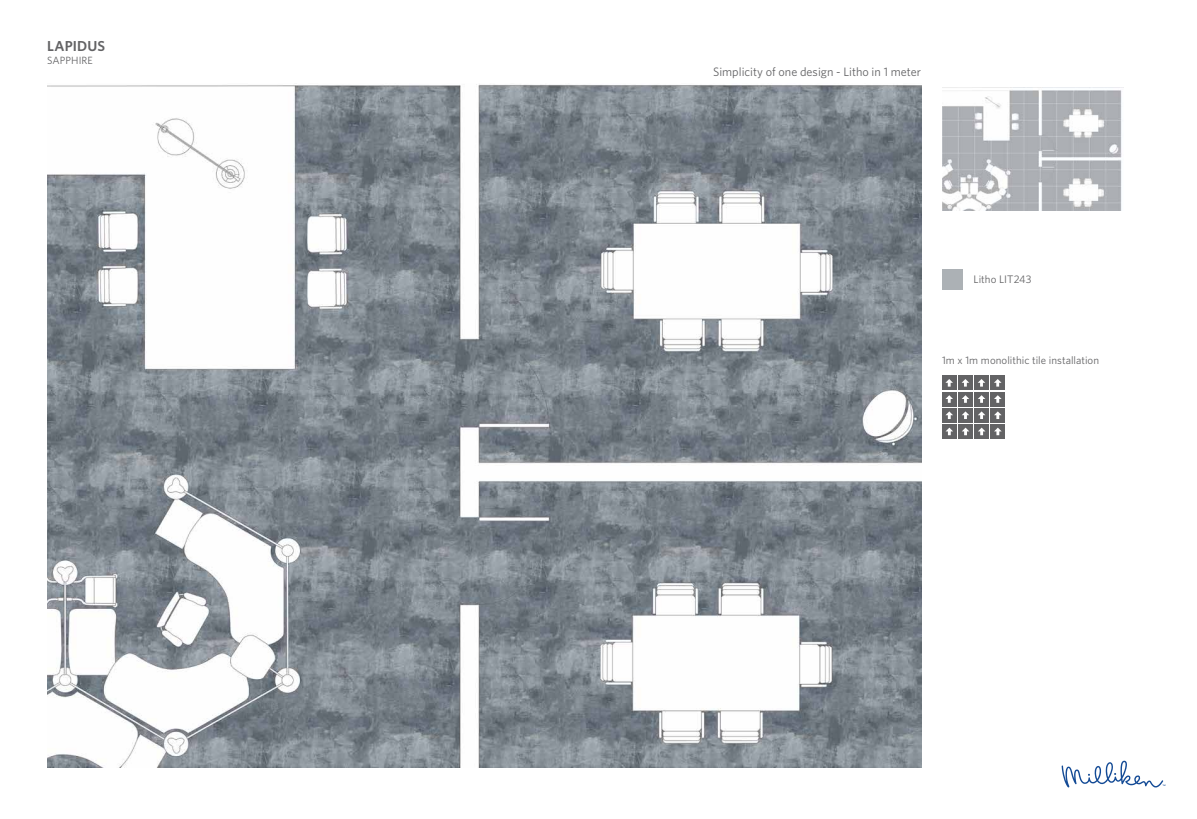
<style>
.page{position:relative;width:1197px;height:819px;background:#fff}
.page>*{position:absolute;margin:0;border:0;box-sizing:border-box;transform-origin:0 0}
.t1{font:600 14.44px "Whitney";letter-spacing:.005em;color:#636365}
.t2{font:12.25px "Whitney";color:#636365}
.t3{font:10.94px "Whitney";color:#636365}
.t4{font:10.5px "Whitney";letter-spacing:.005em;color:#636365}
</style>
<div class="page">
<svg style="left:1062px;top:761px;width:104px;height:27px"></svg>
<img style="left:47px;top:84px;width:874px;height:683px">
<img style="left:942px;top:87px;width:182px;height:123px">
<div style="left:958px;top:408px;width:15px;height:14px;background:#636365"></div>
<svg style="left:962px;top:411px;width:7px;height:8px"></svg>
<div style="left:974px;top:408px;width:15px;height:14px;background:#636365"></div>
<svg style="left:978px;top:411px;width:7px;height:8px"></svg>
<div style="left:991px;top:408px;width:14px;height:14px;background:#636365"></div>
<svg style="left:994px;top:411px;width:8px;height:8px"></svg>
<div style="left:942px;top:424px;width:15px;height:15px;background:#636365"></div>
<svg style="left:946px;top:428px;width:7px;height:7px"></svg>
<div style="left:958px;top:424px;width:15px;height:15px;background:#636365"></div>
<svg style="left:962px;top:428px;width:7px;height:7px"></svg>
<div style="left:974px;top:424px;width:15px;height:15px;background:#636365"></div>
<svg style="left:978px;top:428px;width:7px;height:7px"></svg>
<div style="left:991px;top:424px;width:14px;height:15px;background:#636365"></div>
<svg style="left:994px;top:428px;width:8px;height:7px"></svg>
<div style="left:942px;top:376px;width:14px;height:14px;background:#636365"></div>
<svg style="left:945px;top:379px;width:8px;height:8px"></svg>
<div style="left:958px;top:376px;width:15px;height:14px;background:#636365"></div>
<svg style="left:962px;top:379px;width:7px;height:8px"></svg>
<div style="left:974px;top:376px;width:15px;height:14px;background:#636365"></div>
<svg style="left:978px;top:379px;width:7px;height:8px"></svg>
<div style="left:991px;top:376px;width:14px;height:14px;background:#636365"></div>
<svg style="left:994px;top:379px;width:8px;height:8px"></svg>
<div style="left:942px;top:392px;width:14px;height:14px;background:#636365"></div>
<svg style="left:945px;top:395px;width:8px;height:8px"></svg>
<div style="left:958px;top:392px;width:15px;height:14px;background:#636365"></div>
<svg style="left:962px;top:395px;width:7px;height:8px"></svg>
<div style="left:974px;top:392px;width:15px;height:14px;background:#636365"></div>
<svg style="left:978px;top:395px;width:7px;height:8px"></svg>
<div style="left:991px;top:392px;width:14px;height:14px;background:#636365"></div>
<svg style="left:994px;top:395px;width:8px;height:8px"></svg>
<div style="left:942px;top:408px;width:14px;height:14px;background:#636365"></div>
<svg style="left:945px;top:411px;width:8px;height:8px"></svg>
<h1 class="t1" style="left:47px;top:36px;width:59px">LAPIDUS</h1>
<p class="t4" style="left:47px;top:53px;width:47px">SAPPHIRE</p>
<p class="t2" style="left:713px;top:63px;width:209px">Simplicity of one design - Litho in 1 meter</p>
<p class="t3" style="left:974px;top:272px;width:60px">Litho LIT243</p>
<p class="t3" style="left:942px;top:353px;width:159px">1m x 1m monolithic tile installation</p>
</div>
